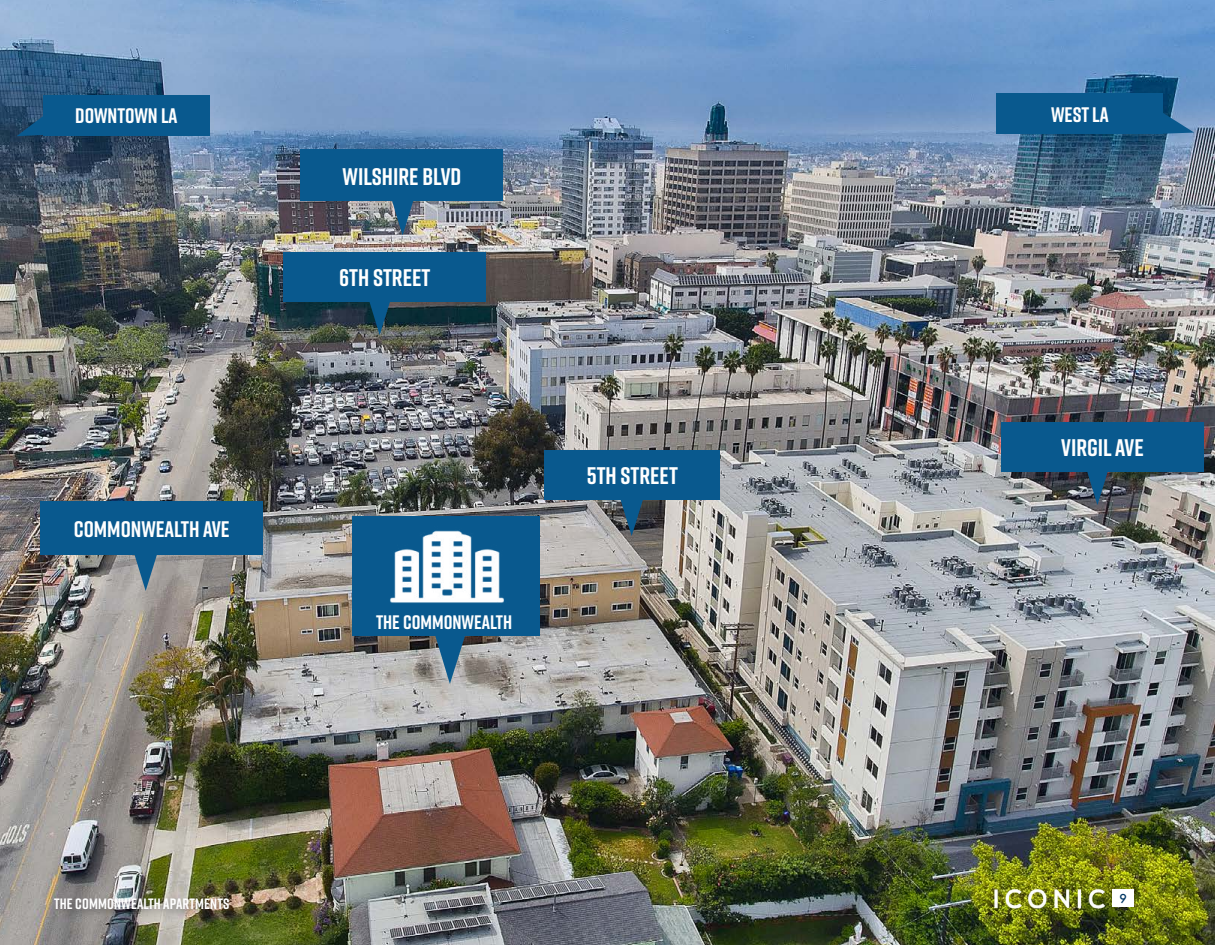
<style>
.page{position:relative;width:1215px;height:945px;background:#fff}
.page>*{position:absolute;margin:0;border:0;box-sizing:border-box;transform-origin:0 0}
.t1{font:700 24px "Rift";color:#fff}
.t2{font:700 22.5px "Rift";color:#fff}
.t3{font:700 21px "Rift";color:#fff}
.t4{font:700 19.5px "Rift";color:#fff}
.t5{font:700 15px "Rift";letter-spacing:.01em;color:#fff}
.t6{font:500 12px "Futura";color:#003764}
</style>
<div class="page">
<img style="left:0;top:0;width:1215px;height:945px">
<div style="left:352px;top:516px;width:188px;height:120px;background:#09598e"></div>
<img style="left:390px;top:530px;width:114px;height:73px">
<div style="left:43px;top:95px;width:167px;height:40px;background:#09598e"></div>
<div style="left:301px;top:150px;width:202px;height:51px;background:#09598e"></div>
<div style="left:40px;top:501px;width:223px;height:54px;background:#09598e"></div>
<div style="left:544px;top:450px;width:176px;height:50px;background:#09598e"></div>
<div style="left:284px;top:252px;width:202px;height:50px;background:#09598e"></div>
<div style="left:1001px;top:422px;width:203px;height:49px;background:#09598e"></div>
<svg style="left:435px;top:636px;width:31px;height:48px"></svg>
<svg style="left:134px;top:555px;width:23px;height:36px"></svg>
<svg style="left:16px;top:113px;width:40px;height:23px"></svg>
<svg style="left:620px;top:500px;width:23px;height:36px"></svg>
<svg style="left:368px;top:302px;width:23px;height:33px"></svg>
<svg style="left:1086px;top:471px;width:23px;height:34px"></svg>
<svg style="left:391px;top:201px;width:23px;height:34px"></svg>
<div style="left:997px;top:94px;width:166px;height:40px;background:#09598e"></div>
<svg style="left:1163px;top:111px;width:31px;height:23px"></svg>
<div style="left:1112px;top:890px;width:22px;height:18px;background:#fff"></div>
<div style="left:51px;top:895px;width:191px;height:27px;background:#000;opacity:.35"></div>
<img style="left:993px;top:886px;width:114px;height:23px">
<p class="t3" style="left:75px;top:101px;width:104px">DOWNTOWN LA</p>
<p class="t2" style="left:74px;top:513px;width:158px">COMMONWEALTH AVE</p>
<p class="t5" style="left:54px;top:893px;width:177px">THE COMMONWEALTH APARTMENTS</p>
<p class="t1" style="left:343px;top:159px;width:120px">WILSHIRE BLVD</p>
<p class="t1" style="left:339px;top:261px;width:93px">6TH STREET</p>
<p class="t4" style="left:376px;top:608px;width:138px">THE COMMONWEALTH</p>
<p class="t1" style="left:587px;top:459px;width:93px">5TH STREET</p>
<p class="t3" style="left:1051px;top:100px;width:59px">WEST LA</p>
<p class="t1" style="left:1061px;top:430px;width:84px">VIRGIL AVE</p>
<p class="t6" style="left:1119px;top:891px;width:9px">9</p>
</div>
